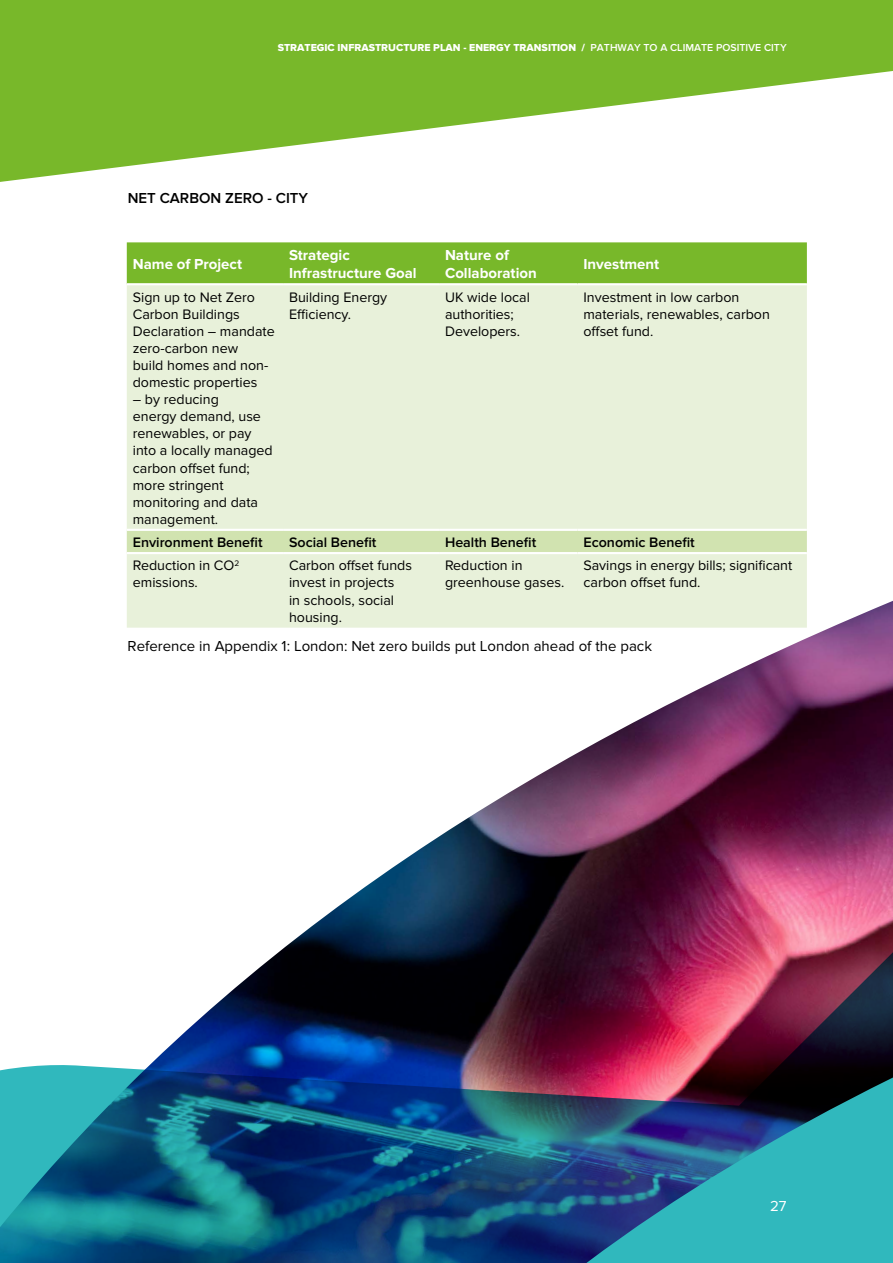
<style>
.page{position:relative;width:893px;height:1263px;background:#fff}
.page>*{position:absolute;margin:0;border:0;box-sizing:border-box;transform-origin:0 0}
.table__name_of_proje{font:700 15px/18px "Proxima Nova";color:#fff}
.body_text{font:15px "Proxima Nova";color:#000}
.body_text-2{font:600 15px "Proxima Nova";color:#000}
.t1{font:15px "Proxima Nova";color:#fff}
.table___main_body_ce{font:14.25px/17.1px "Proxima Nova";color:#000}
.Table__Environmental{font:600 14.25px "Proxima Nova";color:#000}
.t2{font:10.5px "Proxima Nova Extrabld";color:#fff}
.s1{font-family:"Proxima Nova";font-weight:600}
</style>
<div class="page">
<div style="left:127px;top:242px;width:680px;height:41px;background:#78b82a"></div>
<div style="left:127px;top:285px;width:680px;height:166px;background:#e8f1da"></div>
<svg style="left:456px;top:0;width:437px;height:126px;fill:#78b82a"></svg>
<svg style="left:0;top:0;width:456px;height:264px;fill:#78b82a"></svg>
<img style="left:0;top:451px;width:893px;height:812px">
<p class="t2" style="left:278px;top:41px;width:510px">STRATEGIC INFRASTRUCTURE PLAN - ENERGY TRANSITION / <span class="s1">PATHWAY TO A CLIMATE POSITIVE CITY</span></p>
<p class="body_text-2" style="left:128px;top:190px;width:182px">NET CARBON ZERO - CITY</p>
<p class="table__name_of_proje" style="left:133px;top:256px;width:111px">Name of Project</p>
<p class="table__name_of_proje" style="left:289px;top:247px;width:129px">Strategic<br>Infrastructure Goal</p>
<p class="table__name_of_proje" style="left:445px;top:247px;width:93px">Nature of<br>Collaboration</p>
<p class="table__name_of_proje" style="left:583px;top:256px;width:77px">Investment</p>
<p class="table___main_body_ce" style="left:133px;top:288px;width:143px">Sign up to Net Zero<br>Carbon Buildings<br>Declaration – mandate zero-carbon new<br>build homes and non&shy;domestic properties</p>
<p class="table___main_body_ce" style="left:133px;top:391px;width:142px">– by reducing<br>energy demand, use renewables, or pay into a locally managed carbon offset fund; more stringent monitoring and data management.</p>
<p class="table___main_body_ce" style="left:289px;top:288px;width:100px">Building Energy<br>Efficiency.</p>
<p class="table___main_body_ce" style="left:445px;top:288px;width:86px">UK wide local authorities;<br>Developers.</p>
<p class="table___main_body_ce" style="left:583px;top:288px;width:188px">Investment in low carbon materials, renewables, carbon offset fund.</p>
<p class="Table__Environmental" style="left:133px;top:534px;width:131px">Environment Benefit</p>
<p class="Table__Environmental" style="left:289px;top:534px;width:89px">Social Benefit</p>
<p class="Table__Environmental" style="left:445px;top:534px;width:93px">Health Benefit</p>
<p class="Table__Environmental" style="left:583px;top:534px;width:113px">Economic Benefit</p>
<p class="table___main_body_ce" style="left:133px;top:557px;width:108px">Reduction in CO<sup>2 </sup>emissions.</p>
<p class="table___main_body_ce" style="left:289px;top:557px;width:125px">Carbon offset funds invest in projects<br>in schools, social housing.</p>
<p class="table___main_body_ce" style="left:445px;top:557px;width:121px">Reduction in greenhouse gases.</p>
<p class="table___main_body_ce" style="left:583px;top:557px;width:210px">Savings in energy bills; significant carbon offset fund.</p>
<p class="body_text" style="left:128px;top:637px;width:526px">Reference in Appendix 1: London: Net zero builds put London ahead of the pack</p>
<p class="t1" style="left:770px;top:1197px;width:18px">27</p>
</div>
